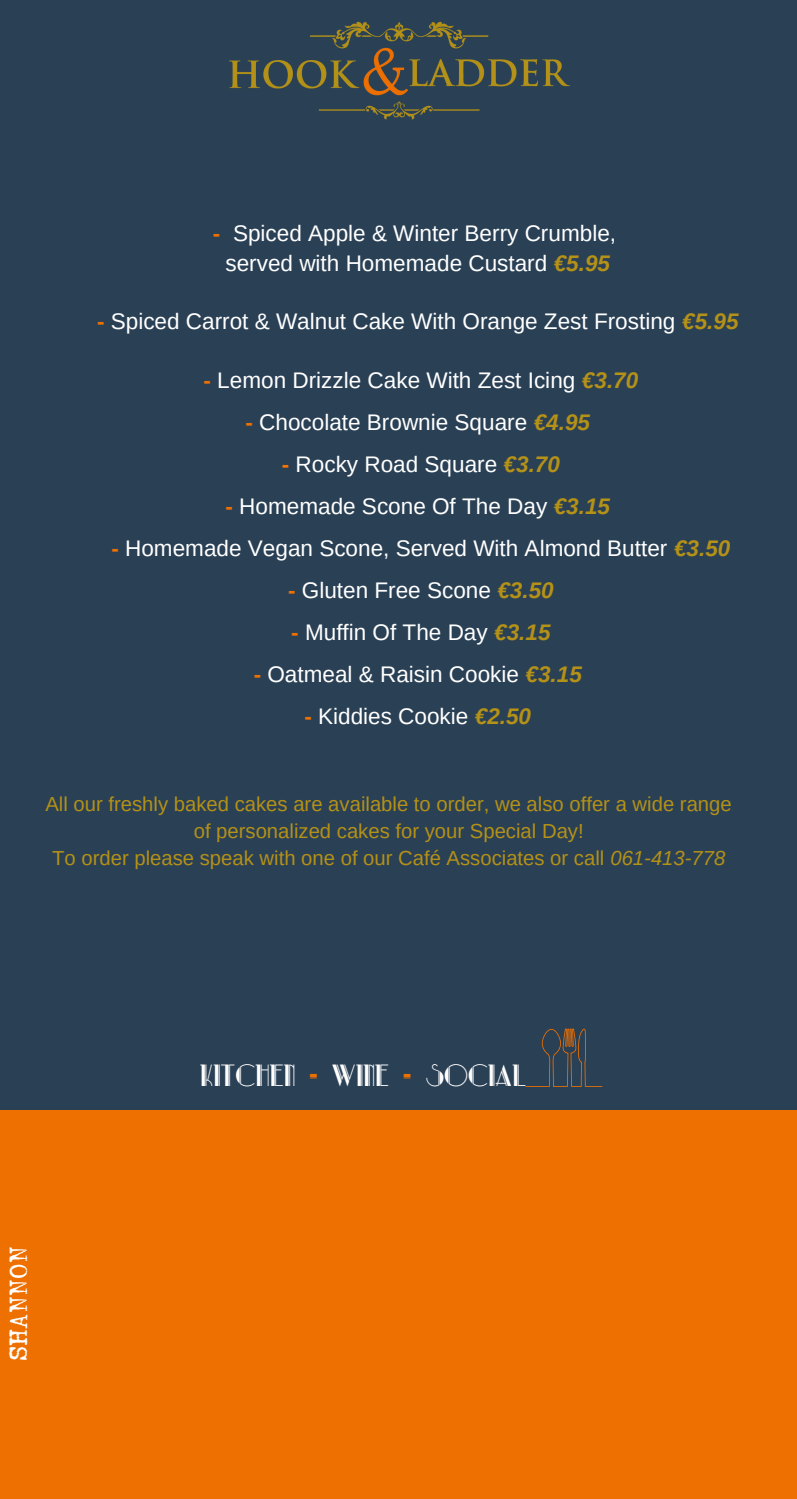
<style>
.page{position:relative;width:797px;height:1499px;background:#fff}
.page>*{position:absolute;margin:0;border:0;box-sizing:border-box;transform-origin:0 0}
.t1{font:28.57px "Park Lane NF";color:#fff}
.t2{font:25.2px "HERMES1943";letter-spacing:-.005em;color:#fff}
.t3{font:22.5px/29.7px "Arimo";color:#fff;text-align:center}
.t4{font:20.25px/27px "Arimo";color:#b49117;text-align:center}
.s1{font-weight:700;color:#ee7000}
.s2{font-weight:700;font-style:italic;color:#b49117}
.s3{font-weight:700;color:#fa7400}
.s4{font-style:italic}
.s5{color:#ee7000}
</style>
<div class="page">
<div style="left:0;top:0;width:796px;height:1498px;background:#ee7000"></div>
<div style="left:0;top:0;width:796px;height:1110px;background:#2a4055"></div>
<svg style="left:525px;top:1028px;width:77px;height:59px"></svg>
<img style="left:229px;top:21px;width:340px;height:99px">
<p class="t3" style="left:213px;top:218px;width:404px"><span class="s1">-</span> Spiced Apple &amp; Winter Berry Crumble, served with Homemade Custard <span class="s2">€5.95</span></p>
<p class="t3" style="left:97px;top:306px;width:643px"><span class="s1">-</span> Spiced Carrot &amp; Walnut Cake With Orange Zest Frosting <span class="s2">€5.95</span></p>
<p class="t3" style="left:203px;top:365px;width:436px"><span class="s1">-</span> Lemon Drizzle Cake With Zest Icing <span class="s2">€3.70</span></p>
<p class="t3" style="left:245px;top:407px;width:346px"><span class="s1">-</span> Chocolate Brownie Square <span class="s2">€4.95</span></p>
<p class="t3" style="left:282px;top:449px;width:280px"><span class="s3">-</span> Rocky Road Square <span class="s2">€3.70</span></p>
<p class="t3" style="left:225px;top:491px;width:386px"><span class="s1">-</span> Homemade Scone Of The Day <span class="s2">€3.15</span></p>
<p class="t3" style="left:111px;top:533px;width:620px"><span class="s1">-</span> Homemade Vegan Scone, Served With Almond Butter <span class="s2">€3.50</span></p>
<p class="t3" style="left:288px;top:575px;width:267px"><span class="s1">-</span> Gluten Free Scone <span class="s2">€3.50</span></p>
<p class="t3" style="left:291px;top:617px;width:261px"><span class="s1">-</span> Muffin Of The Day <span class="s2">€3.15</span></p>
<p class="t3" style="left:254px;top:659px;width:330px"><span class="s1">-</span> Oatmeal &amp; Raisin Cookie <span class="s2">€3.15</span></p>
<p class="t3" style="left:304px;top:701px;width:228px"><span class="s1">-</span> Kiddies Cookie <span class="s2">€2.50</span></p>
<p class="t4" style="left:45px;top:790px;width:687px">All our freshly baked cakes are available to order, we also offer a wide range of personalized cakes for your Special Day!<br>To order please speak with one of our Café Associates or call <span class="s4">061-413-778</span></p>
<p class="t2" style="left:3px;top:1360px;width:117px;rotate:-90deg">SHANNON</p>
<p class="t1" style="left:200px;top:1060px;width:327px">KITCHEN <span class="s5">-</span> WINE <span class="s5">-</span> SOCIAL</p>
</div>
